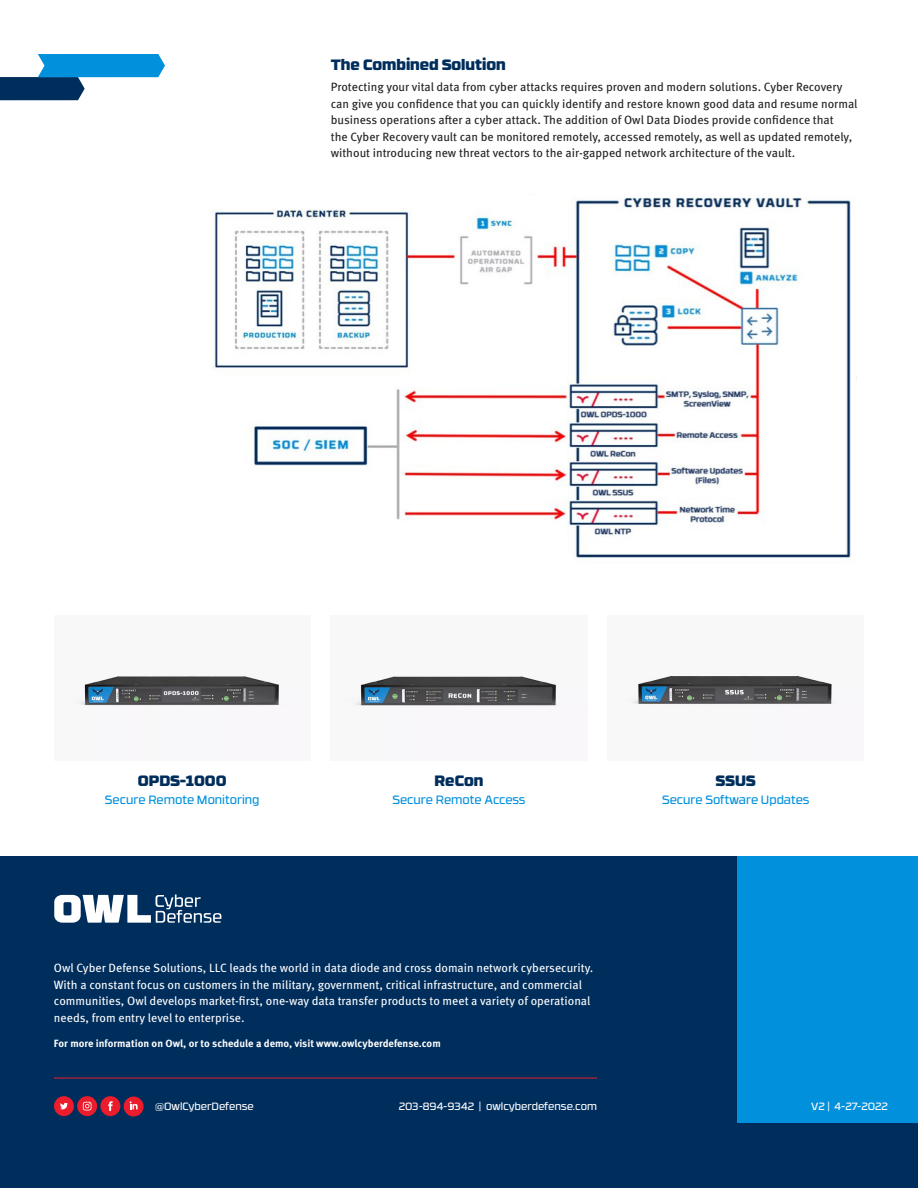
<style>
.page{position:relative;width:918px;height:1188px;background:#fff}
.page>*{position:absolute;margin:0;border:0;box-sizing:border-box;transform-origin:0 0}
.t1{font:900 15px "RB No 3.1";color:#002e5c}
.Paragraph_Style_1{font:12px/16.5px "Meta Pro";color:#231f20}
.Paragraph_Style_1-2{font:12px/16.5px "Meta Pro";color:#fff}
.t2{font:12px "RB No 3.1";color:#0090dc}
.t3{font:700 10.5px "Meta Pro";color:#fff}
.t4{font:10.5px "RB No 3.1";color:#fff}
</style>
<div class="page">
<div style="left:0;top:856px;width:918px;height:332px;background:#002e5c"></div>
<div style="left:737px;top:856px;width:181px;height:267px;background:#0090dc"></div>
<div style="left:54px;top:1096px;width:20px;height:20px;background:#eb1c2c;border-radius:50%"></div>
<svg style="left:60px;top:1103px;width:8px;height:6px"></svg>
<svg style="left:77px;top:1096px;width:20px;height:20px"></svg>
<svg style="left:83px;top:1102px;width:9px;height:8px"></svg>
<div style="left:100px;top:1096px;width:20px;height:20px;background:#eb1c2c;border-radius:50%"></div>
<svg style="left:108px;top:1101px;width:5px;height:10px"></svg>
<div style="left:124px;top:1097px;width:20px;height:19px;background:#eb1c2c;border-radius:50%"></div>
<svg style="left:130px;top:1101px;width:8px;height:8px"></svg>
<svg style="left:54px;top:895px;width:167px;height:28px"></svg>
<hr style="left:54px;top:1078px;width:543px;height:1px;background:#eb1c2c">
<svg style="left:0;top:54px;width:165px;height:46px"></svg>
<img style="left:211px;top:197px;width:646px;height:362px">
<img style="left:354px;top:676px;width:206px;height:30px">
<img style="left:78px;top:676px;width:203px;height:30px">
<img style="left:631px;top:675px;width:204px;height:30px">
<p class="t1" style="left:331px;top:52px;width:177px">The Combined Solution</p>
<p class="Paragraph_Style_1" style="left:331px;top:78px;width:528px">Protecting your vital data from cyber attacks requires proven and modern solutions. Cyber Recovery can give you confidence that you can quickly identify and restore known good data and resume normal business operations after a cyber attack. The addition of Owl Data Diodes provide confidence that<br>the Cyber Recovery vault can be monitored remotely, accessed remotely, as well as updated remotely, without introducing new threat vectors to the air-gapped network architecture of the vault.</p>
<p class="t1" style="left:138px;top:767px;width:90px">OPDS-1000</p>
<p class="t2" style="left:105px;top:791px;width:156px">Secure Remote Monitoring</p>
<p class="t2" style="left:392px;top:791px;width:135px">Secure Remote Access</p>
<p class="t2" style="left:662px;top:791px;width:149px">Secure Software Updates</p>
<p class="t1" style="left:435px;top:767px;width:50px">ReCon</p>
<p class="t1" style="left:716px;top:767px;width:41px">SSUS</p>
<p class="Paragraph_Style_1-2" style="left:54px;top:959px;width:541px">Owl Cyber Defense Solutions, LLC leads the world in data diode and cross domain network cybersecurity.<br>With a constant focus on customers in the military, government, critical infrastructure, and commercial communities, Owl develops market-first, one-way data transfer products to meet a variety of operational needs, from entry level to enterprise.</p>
<p class="t3" style="left:54px;top:1036px;width:388px">For more information on Owl, or to schedule a demo, visit www.owlcyberdefense.com</p>
<p class="t4" style="left:155px;top:1098px;width:100px">@OwlCyberDefense</p>
<p class="t4" style="left:399px;top:1098px;width:200px">203-894-9342 | owlcyberdefense.com</p>
<p class="t4" style="left:811px;top:1098px;width:78px">V2 | 4-27-2022</p>
</div>
